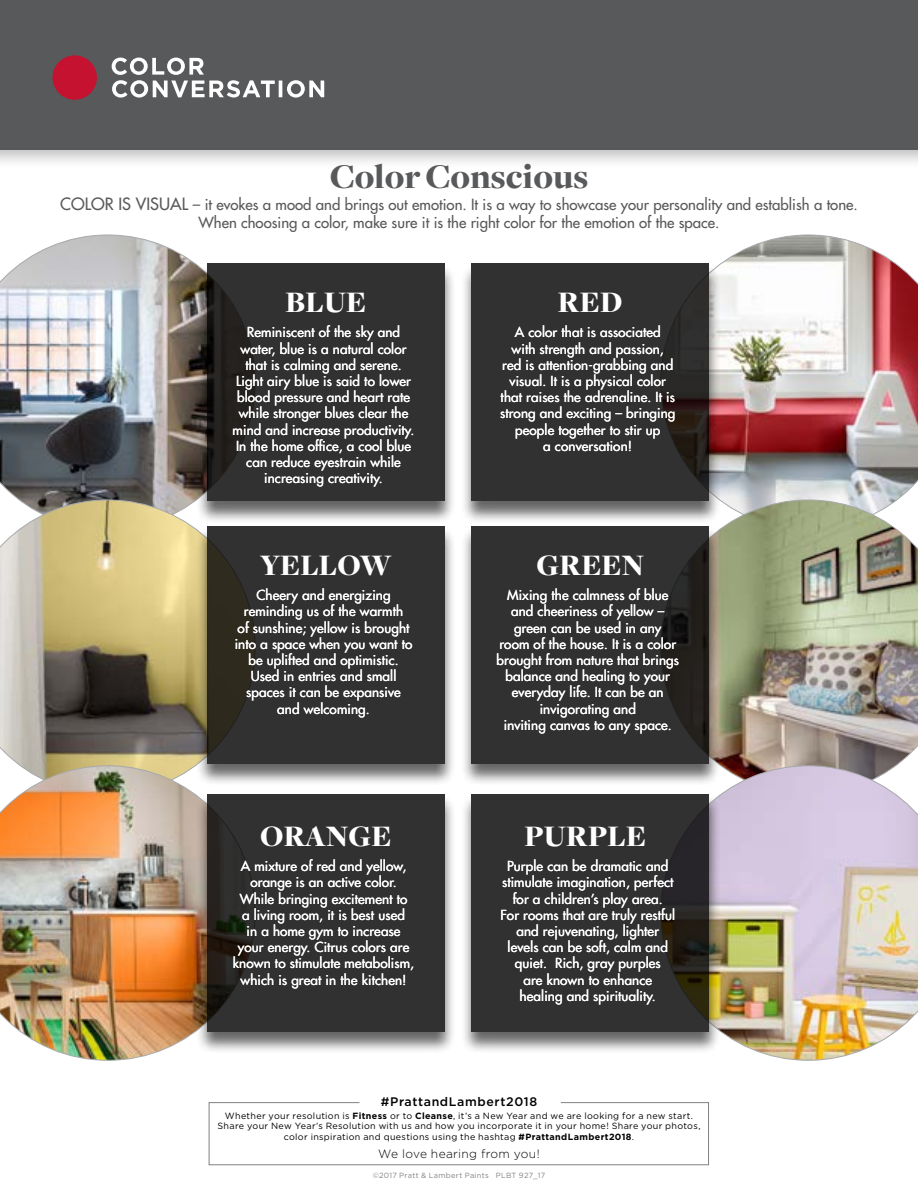
<style>
.page{position:relative;width:918px;height:1188px;background:#fff}
.page>*{position:absolute;margin:0;border:0;box-sizing:border-box;transform-origin:0 0}
.t1{font:900 36px "Freight Disp";color:#58595b}
.t2{font:900 30.9px "Freight Disp";letter-spacing:.01em;color:#fff}
.t3{font:15px/18px "Futura";color:#58595b;text-align:center}
.t4{font:13.5px/16.2px "Futura";letter-spacing:.01em;color:#fff;text-align:center}
.t5{font:500 12.45px "Gotham";letter-spacing:.05em;color:#000}
.t6{font:300 12px "Gotham";letter-spacing:.025em;color:#000}
.t7{font:9px/10.8px "Gotham";letter-spacing:.035em;color:#000;text-align:center}
.t8{font:7.5px "Gotham";letter-spacing:.035em;color:#808285}
.s1{font-size:16.5px}
.s2{font-weight:700}
</style>
<div class="page">
<div style="left:0;top:0;width:918px;height:170px;background:#000;opacity:.26"></div>
<div style="left:0;top:0;width:918px;height:149px;background:#58595b"></div>
<svg style="left:209px;top:1102px;width:500px;height:63px"></svg>
<img style="left:720px;top:235px;width:198px;height:265px">
<div style="left:461px;top:264px;width:259px;height:259px;background:#000;opacity:.75"></div>
<div style="left:471px;top:263px;width:238px;height:238px;background:#313131"></div>
<img style="left:0;top:235px;width:196px;height:265px">
<div style="left:196px;top:264px;width:260px;height:259px;background:#000;opacity:.75"></div>
<svg style="left:207px;top:263px;width:238px;height:238px;background:#2d2d2c"></svg>
<img style="left:661px;top:500px;width:257px;height:266px">
<div style="left:461px;top:526px;width:259px;height:260px;background:#000;opacity:.75"></div>
<svg style="left:471px;top:526px;width:238px;height:238px;background:#2f2f2e"></svg>
<svg style="left:0;top:500px;width:255px;height:266px;background:#aea37f"></svg>
<div style="left:196px;top:526px;width:260px;height:260px;background:#000;opacity:.75"></div>
<div style="left:207px;top:526px;width:238px;height:238px;background:linear-gradient(to right,#2f2e28,#323235)"></div>
<img style="left:0;top:766px;width:255px;height:295px">
<div style="left:196px;top:794px;width:260px;height:260px;background:#000;opacity:.75"></div>
<svg style="left:207px;top:794px;width:238px;height:238px;background:#2f2e2e"></svg>
<img style="left:661px;top:766px;width:257px;height:295px">
<div style="left:461px;top:794px;width:259px;height:260px;background:#000;opacity:.75"></div>
<svg style="left:471px;top:794px;width:238px;height:238px;background:#2f2f2e"></svg>
<svg style="left:112px;top:58px;width:212px;height:40px"></svg>
<div style="left:53px;top:55px;width:44px;height:45px;background:#c41230;border-radius:50%"></div>
<h1 class="t1" style="left:330px;top:157px;width:260px">Color Conscious</h1>
<p class="t3" style="left:60px;top:196px;width:799px"><span class="s1">COLOR IS VISUAL</span> – it evokes a mood and brings out emotion. It is a way to showcase your personality and establish a tone.<br>When choosing a color, make sure it is the right color for the emotion of the space.</p>
<h2 class="t2" style="left:286px;top:285px;width:82px">BLUE</h2>
<p class="t4" style="left:233px;top:324px;width:183px">Reminiscent of the sky and water, blue is a natural color that is calming and serene.<br>Light airy blue is said to lower blood pressure and heart rate while stronger blues clear the mind and increase productivity.<br>In the home office, a cool blue can reduce eyestrain while increasing creativity.</p>
<h2 class="t2" style="left:260px;top:548px;width:132px">YELLOW</h2>
<p class="t4" style="left:235px;top:587px;width:179px">Cheery and energizing reminding us of the warmth<br>of sunshine; yellow is brought into a space when you want to be uplifted and optimistic.<br>Used in entries and small spaces it can be expansive and welcoming.</p>
<h2 class="t2" style="left:558px;top:285px;width:66px">RED</h2>
<p class="t4" style="left:500px;top:324px;width:177px">A color that is associated<br>with strength and passion,<br>red is attention-grabbing and visual. It is a physical color that raises the adrenaline. It is strong and exciting – bringing people together to stir up<br>a conversation!</p>
<h2 class="t2" style="left:536px;top:548px;width:109px">GREEN</h2>
<p class="t4" style="left:497px;top:587px;width:184px">Mixing the calmness of blue and cheeriness of yellow – green can be used in any<br>room of the house. It is a color brought from nature that brings balance and healing to your everyday life. It can be an invigorating and<br>inviting canvas to any space.</p>
<h2 class="t2" style="left:260px;top:819px;width:133px">ORANGE</h2>
<h2 class="t2" style="left:525px;top:819px;width:123px">PURPLE</h2>
<p class="t4" style="left:233px;top:858px;width:183px">A mixture of red and yellow, orange is an active color.<br>While bringing excitement to<br>a living room, it is best used<br>in a home gym to increase your energy. Citrus colors are known to stimulate metabolism, which is great in the kitchen!</p>
<p class="t4" style="left:500px;top:858px;width:176px">Purple can be dramatic and stimulate imagination, perfect for a children’s play area.<br>For rooms that are truly restful and rejuvenating, lighter levels can be soft, calm and quiet. Rich, gray purples<br>are known to enhance healing and spirituality.</p>
<p class="t5" style="left:381px;top:1094px;width:158px">#PrattandLambert2018</p>
<p class="t7" style="left:217px;top:1110px;width:485px">Whether your resolution is <span class="s2">Fitness</span> or to <span class="s2">Cleanse</span>, it’s a New Year and we are looking for a new start.<br>Share your New Year’s Resolution with us and how you incorporate it in your home! Share your photos, color inspiration and questions using the hashtag <span class="s2">#PrattandLambert2018</span>.</p>
<p class="t6" style="left:378px;top:1147px;width:163px">We love hearing from you!</p>
<p class="t8" style="left:373px;top:1170px;width:174px">©2017 Pratt &amp; Lambert Paints PLBT 927_17</p>
</div>
